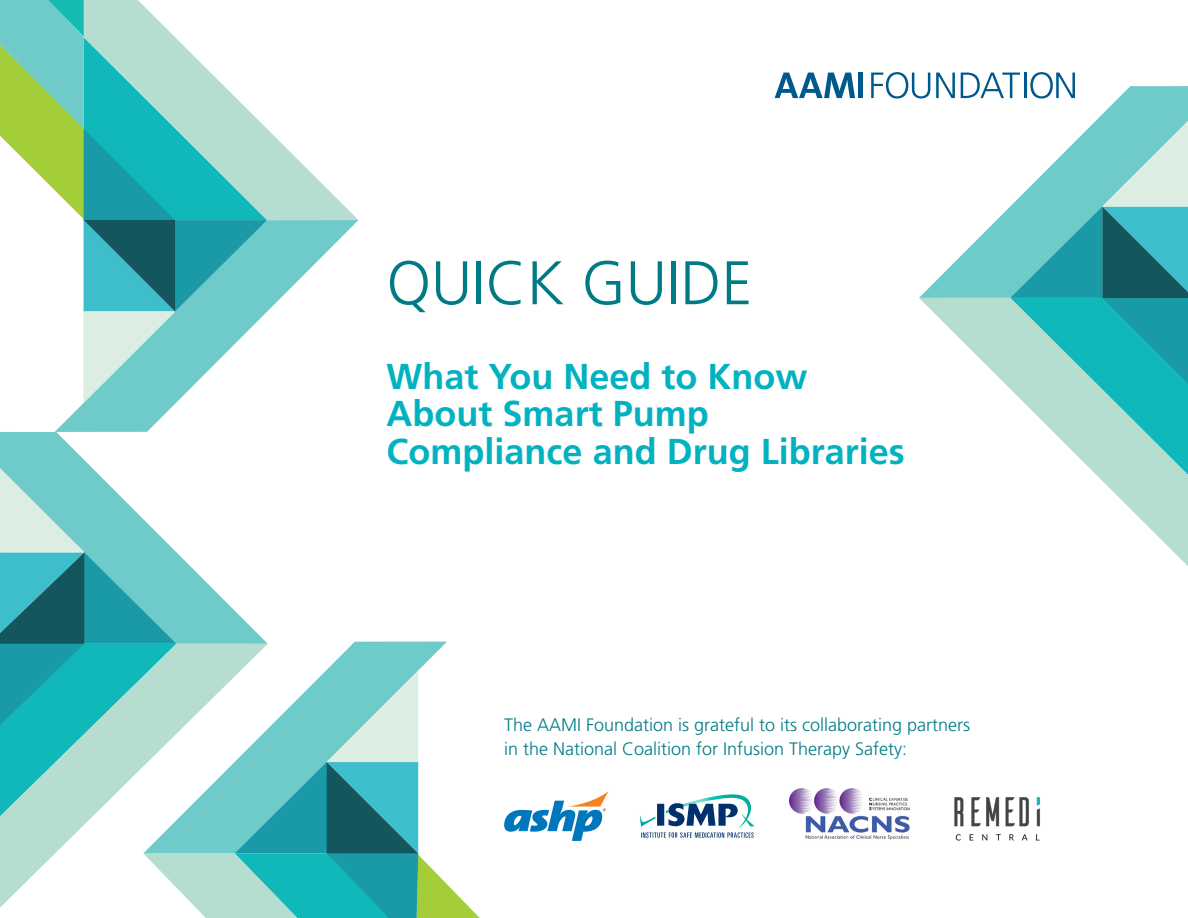
<style>
.page{position:relative;width:1188px;height:918px;background:#fff}
.page>*{position:absolute;margin:0;border:0;box-sizing:border-box;transform-origin:0 0}
.t1{font:300 61.5px "Frutiger";color:#007b85}
.t2{font:700 36px/37.5px "Frutiger";color:#03b2c0}
.t3{font:300 18px/24px "Frutiger";color:#007b85}
</style>
<div class="page">
<svg style="left:0;top:432px;width:92px;height:36px;fill:#6fcaca"></svg>
<svg style="left:267px;top:129px;width:91px;height:91px"></svg>
<svg style="left:55px;top:220px;width:303px;height:212px"></svg>
<svg style="left:0;top:0;width:267px;height:403px"></svg>
<svg style="left:0;top:468px;width:480px;height:450px"></svg>
<svg style="left:919px;top:298px;width:269px;height:268px"></svg>
<svg style="left:919px;top:86px;width:269px;height:212px"></svg>
<svg style="left:1010px;top:121px;width:178px;height:354px;background:#6ec4c4"></svg>
<svg style="left:871px;top:72px;width:59px;height:27px"></svg>
<svg style="left:936px;top:73px;width:19px;height:25px"></svg>
<svg style="left:961px;top:73px;width:59px;height:25px"></svg>
<hr style="left:1024px;top:73px;width:2px;height:25px;background:#00598c">
<svg style="left:1030px;top:72px;width:45px;height:27px"></svg>
<svg style="left:775px;top:73px;width:80px;height:25px"></svg>
<div style="left:858px;top:73px;width:5px;height:25px;background:#00598c"></div>
<svg style="left:640px;top:794px;width:115px;height:44px"></svg>
<img style="left:790px;top:789px;width:120px;height:51px">
<img style="left:954px;top:797px;width:86px;height:44px">
<svg style="left:504px;top:791px;width:105px;height:50px"></svg>
<p class="t1" style="left:387px;top:248px;width:367px">QUICK GUIDE</p>
<p class="t2" style="left:387px;top:358px;width:520px">What You Need to Know<br>About Smart Pump<br>Compliance and Drug Libraries</p>
<p class="t3" style="left:504px;top:713px;width:468px">The AAMI Foundation is grateful to its collaborating partners in the National Coalition for Infusion Therapy Safety:</p>
</div>
